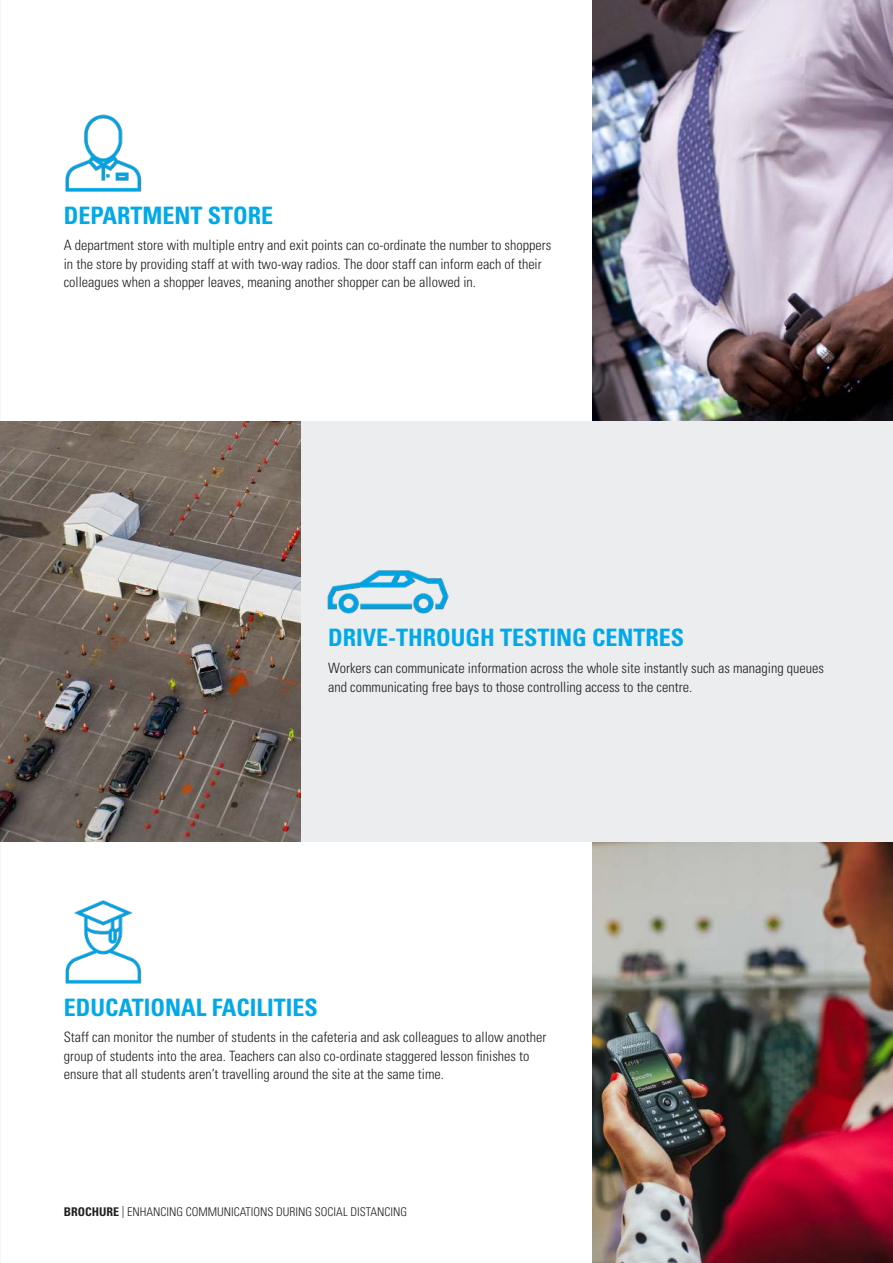
<style>
.page{position:relative;width:893px;height:1263px;background:#fff}
.page>*{position:absolute;margin:0;border:0;box-sizing:border-box;transform-origin:0 0}
.t1{font:700 condensed 24px "Univers LT Std";color:#00a9e7}
.t2{font:300 condensed 14.25px/18.3px "Univers LT Std";color:#221f1f}
.t3{font:300 condensed 12px "Univers LT Std";color:#221f1f}
.s1{font-weight:700}
</style>
<div class="page">
<div style="left:0;top:421px;width:893px;height:421px;background:#ecedee"></div>
<img style="left:0;top:421px;width:300px;height:421px">
<img style="left:327px;top:570px;width:122px;height:44px">
<img style="left:65px;top:900px;width:77px;height:84px">
<img style="left:65px;top:114px;width:77px;height:78px">
<img style="left:592px;top:843px;width:301px;height:420px">
<img style="left:592px;top:0;width:301px;height:421px">
<h1 class="t1" style="left:64px;top:206px;width:211px">DEPARTMENT STORE</h1>
<p class="t2" style="left:64px;top:238px;width:489px">A department store with multiple entry and exit points can co-ordinate the number to shoppers in the store by providing staff at with two-way radios. The door staff can inform each of their colleagues when a shopper leaves, meaning another shopper can be allowed in.</p>
<h1 class="t1" style="left:328px;top:629px;width:358px">DRIVE-THROUGH TESTING CENTRES</h1>
<p class="t2" style="left:328px;top:660px;width:497px">Workers can communicate information across the whole site instantly such as managing queues and communicating free bays to those controlling access to the centre.</p>
<h1 class="t1" style="left:64px;top:998px;width:256px">EDUCATIONAL FACILITIES</h1>
<p class="t2" style="left:64px;top:1030px;width:484px">Staff can monitor the number of students in the cafeteria and ask colleagues to allow another group of students into the area. Teachers can also co-ordinate staggered lesson finishes to ensure that all students aren’t travelling around the site at the same time.</p>
<p class="t3" style="left:64px;top:1207px;width:345px"><span class="s1">BROCHURE</span> | ENHANCING COMMUNICATIONS DURING SOCIAL DISTANCING</p>
</div>
